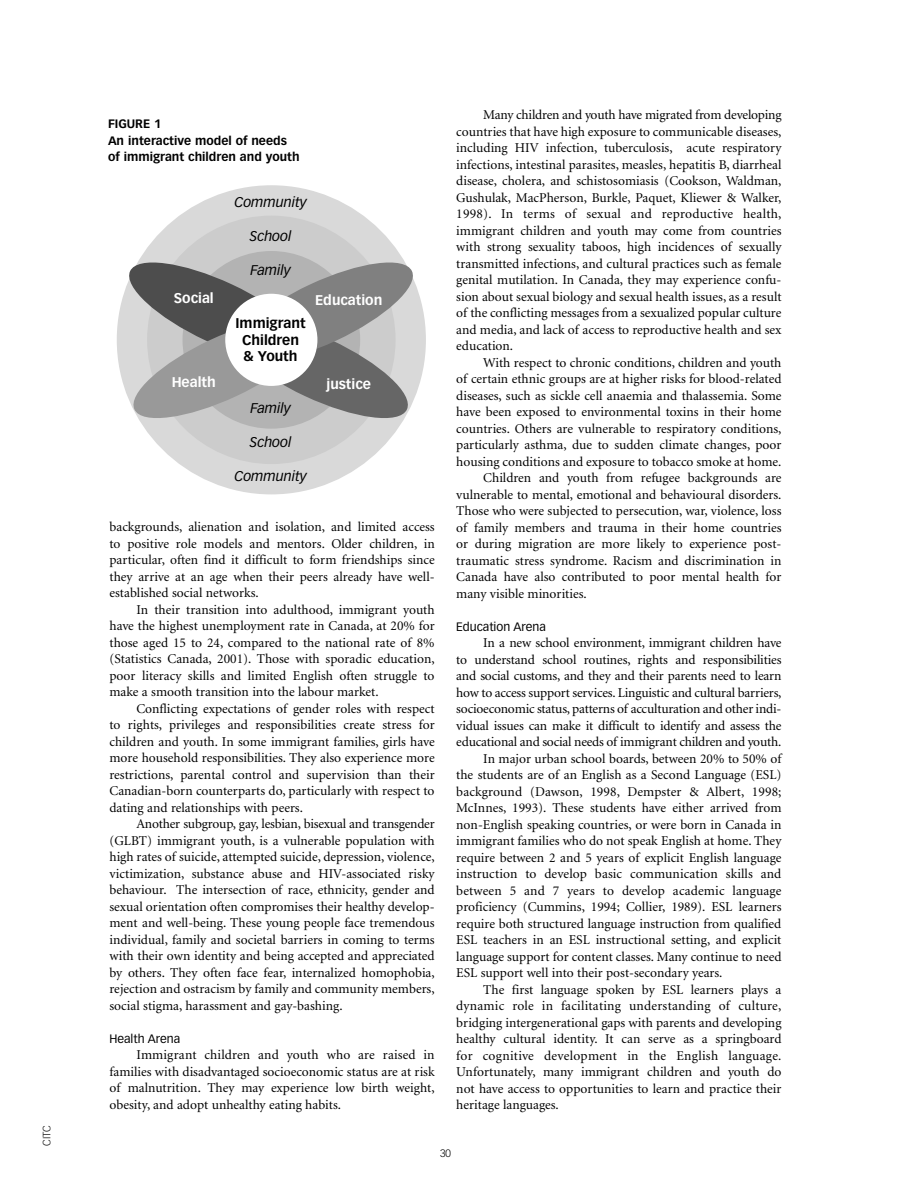
<style>
.page{position:relative;width:918px;height:1188px;background:#fff}
.page>*{position:absolute;margin:0;border:0;box-sizing:border-box;transform-origin:0 0}
.t1{font:italic 13.8px "Vectora LH";color:#000}
.t2{font:700 13.8px "Vectora LH";color:#fff}
.t3{font:700 13.8px/16.2px "Vectora LH";color:#000;text-align:center}
.t4{font:13.5px/16.5px "Minion";color:#000;text-align:justify}
.t5{font:13.5px "Minion";letter-spacing:.02em;color:#000}
.t6{font:700 12px/16.5px "Vectora LH";color:#000}
.t7{font:12px "Vectora LH";color:#000}
.t8{font:300 10.5px "Vectora LH";color:#000}
</style>
<div class="page">
<div style="left:117px;top:185px;width:309px;height:309px;background:#d9d9d9;border-radius:50%"></div>
<div style="left:147px;top:216px;width:249px;height:248px;background:#ccc;border-radius:50%"></div>
<svg style="left:123px;top:256px;width:296px;height:169px"></svg>
<div style="left:225px;top:294px;width:92px;height:92px;background:#fff;border-radius:50%"></div>
<p class="t8" style="left:42px;top:1146px;width:22px;rotate:-90deg">CITC</p>
<p class="t6" style="left:108px;top:117px;width:193px">FIGURE 1<br>An interactive model of needs of immigrant children and youth</p>
<p class="t2" style="left:174px;top:292px;width:41px">Social</p>
<p class="t2" style="left:172px;top:376px;width:46px">Health</p>
<p class="t1" style="left:234px;top:196px;width:74px">Community</p>
<p class="t1" style="left:250px;top:230px;width:43px">School</p>
<p class="t1" style="left:251px;top:264px;width:42px">Family</p>
<p class="t3" style="left:236px;top:316px;width:72px">Immigrant<br>Children &amp; Youth</p>
<p class="t1" style="left:251px;top:402px;width:42px">Family</p>
<p class="t1" style="left:250px;top:436px;width:43px">School</p>
<p class="t1" style="left:234px;top:470px;width:74px">Community</p>
<p class="t2" style="left:315px;top:294px;width:69px">Education</p>
<p class="t2" style="left:327px;top:378px;width:46px">justice</p>
<p class="t4" style="left:110px;top:520px;width:327px">backgrounds, alienation and isolation, and limited access to positive role models and mentors. Older children, in particular, often find it difficult to form friendships since they arrive at an age when their peers already have well&shy;established social networks.</p>
<p class="t4" style="left:110px;top:602px;width:327px;text-indent:27px">In their transition into adulthood, immigrant youth have the highest unemployment rate in Canada, at 20% for those aged 15 to 24, compared to the national rate of 8% (Statistics Canada, 2001). Those with sporadic education, poor literacy skills and limited English often struggle to make a smooth transition into the labour market.</p>
<p class="t4" style="left:110px;top:701px;width:327px;text-indent:27px">Conflicting expectations of gender roles with respect to rights, privileges and responsibilities create stress for children and youth. In some immigrant families, girls have more household responsibilities. They also experience more restrictions, parental control and supervision than their Canadian-born counterparts do, particularly with respect to dating and relationships with peers.</p>
<p class="t4" style="left:110px;top:817px;width:327px;text-indent:27px">Another subgroup, gay, lesbian, bisexual and transgender (GLBT) immigrant youth, is a vulnerable population with high rates of suicide, attempted suicide, depression, violence, victimization, substance abuse and HIV-associated risky behaviour. The intersection of race, ethnicity, gender and sexual orientation often compromises their healthy develop&shy;ment and well-being. These young people face tremendous individual, family and societal barriers in coming to terms with their own identity and being accepted and appreciated by others. They often face fear, internalized homophobia, rejection and ostracism by family and community members, social stigma, harassment and gay-bashing.</p>
<p class="t7" style="left:110px;top:1034px;width:72px">Health Arena</p>
<p class="t4" style="left:110px;top:1048px;width:327px;text-indent:27px">Immigrant children and youth who are raised in families with disadvantaged socioeconomic status are at risk of malnutrition. They may experience low birth weight, obesity, and adopt unhealthy eating habits.</p>
<p class="t4" style="left:456px;top:108px;width:327px;text-indent:27px">Many children and youth have migrated from developing countries that have high exposure to communicable diseases, including HIV infection, tuberculosis, acute respiratory infections, intestinal parasites, measles, hepatitis B, diarrheal disease, cholera, and schistosomiasis (Cookson, Waldman, Gushulak, MacPherson, Burkle, Paquet, Kliewer &amp; Walker, 1998). In terms of sexual and reproductive health, immigrant children and youth may come from countries with strong sexuality taboos, high incidences of sexually transmitted infections, and cultural practices such as female genital mutilation. In Canada, they may experience confu&shy;sion about sexual biology and sexual health issues, as a result of the conflicting messages from a sexualized popular culture and media, and lack of access to reproductive health and sex education.</p>
<p class="t4" style="left:483px;top:355px;width:300px">With respect to chronic conditions, children and youth</p>
<p class="t4" style="left:456px;top:372px;width:327px">of certain ethnic groups are at higher risks for blood-related</p>
<p class="t4" style="left:456px;top:388px;width:327px">diseases, such as sickle cell anaemia and thalassemia. Some</p>
<p class="t4" style="left:456px;top:405px;width:327px">have been exposed to environmental toxins in their home</p>
<p class="t4" style="left:456px;top:421px;width:327px">countries. Others are vulnerable to respiratory conditions,</p>
<p class="t4" style="left:456px;top:438px;width:327px">particularly asthma, due to sudden climate changes, poor</p>
<p class="t4" style="left:456px;top:454px;width:327px">housing conditions and exposure to tobacco smoke at home.</p>
<p class="t4" style="left:483px;top:471px;width:300px">Children and youth from refugee backgrounds are</p>
<p class="t4" style="left:456px;top:487px;width:327px">vulnerable to mental, emotional and behavioural disorders.</p>
<p class="t4" style="left:456px;top:504px;width:327px">Those who were subjected to persecution, war, violence, loss</p>
<p class="t4" style="left:456px;top:520px;width:327px">of family members and trauma in their home countries</p>
<p class="t4" style="left:456px;top:537px;width:327px">or during migration are more likely to experience post-</p>
<p class="t4" style="left:456px;top:553px;width:327px">traumatic stress syndrome. Racism and discrimination in</p>
<p class="t4" style="left:456px;top:570px;width:327px">Canada have also contributed to poor mental health for</p>
<p class="t4" style="left:456px;top:586px;width:132px">many visible minorities.</p>
<p class="t7" style="left:456px;top:621px;width:91px">Education Arena</p>
<p class="t4" style="left:483px;top:636px;width:300px">In a new school environment, immigrant children have</p>
<p class="t4" style="left:456px;top:652px;width:327px">to understand school routines, rights and responsibilities</p>
<p class="t4" style="left:456px;top:669px;width:327px">and social customs, and they and their parents need to learn</p>
<p class="t4" style="left:456px;top:685px;width:327px">how to access support services. Linguistic and cultural barriers,</p>
<p class="t4" style="left:456px;top:702px;width:327px">socioeconomic status, patterns of acculturation and other indi-</p>
<p class="t4" style="left:456px;top:718px;width:327px">vidual issues can make it difficult to identify and assess the</p>
<p class="t4" style="left:456px;top:735px;width:327px">educational and social needs of immigrant children and youth.</p>
<p class="t4" style="left:483px;top:751px;width:300px">In major urban school boards, between 20% to 50% of</p>
<p class="t4" style="left:456px;top:768px;width:327px">the students are of an English as a Second Language (ESL)</p>
<p class="t4" style="left:456px;top:784px;width:327px">background (Dawson, 1998, Dempster &amp; Albert, 1998;</p>
<p class="t4" style="left:456px;top:801px;width:327px">McInnes, 1993). These students have either arrived from</p>
<p class="t4" style="left:456px;top:817px;width:327px">non-English speaking countries, or were born in Canada in</p>
<p class="t4" style="left:456px;top:834px;width:327px">immigrant families who do not speak English at home. They</p>
<p class="t4" style="left:456px;top:850px;width:327px">require between 2 and 5 years of explicit English language</p>
<p class="t4" style="left:456px;top:867px;width:327px">instruction to develop basic communication skills and</p>
<p class="t4" style="left:456px;top:883px;width:327px">between 5 and 7 years to develop academic language</p>
<p class="t4" style="left:456px;top:900px;width:327px">proficiency (Cummins, 1994; Collier, 1989). ESL learners</p>
<p class="t4" style="left:456px;top:916px;width:327px">require both structured language instruction from qualified</p>
<p class="t4" style="left:456px;top:933px;width:327px">ESL teachers in an ESL instructional setting, and explicit</p>
<p class="t4" style="left:456px;top:949px;width:327px">language support for content classes. Many continue to need</p>
<p class="t4" style="left:456px;top:966px;width:268px">ESL support well into their post-secondary years.</p>
<p class="t4" style="left:483px;top:982px;width:300px">The first language spoken by ESL learners plays a</p>
<p class="t4" style="left:456px;top:999px;width:327px">dynamic role in facilitating understanding of culture,</p>
<p class="t4" style="left:456px;top:1015px;width:327px">bridging intergenerational gaps with parents and developing</p>
<p class="t4" style="left:456px;top:1032px;width:327px">healthy cultural identity. It can serve as a springboard</p>
<p class="t5" style="left:456px;top:1050px;width:327px">for cognitive development in the English language.</p>
<p class="t4" style="left:456px;top:1065px;width:327px">Unfortunately, many immigrant children and youth do</p>
<p class="t4" style="left:456px;top:1081px;width:327px">not have access to opportunities to learn and practice their</p>
<p class="t4" style="left:456px;top:1098px;width:104px">heritage languages.</p>
<p class="t8" style="left:440px;top:1149px;width:12px">30</p>
</div>
